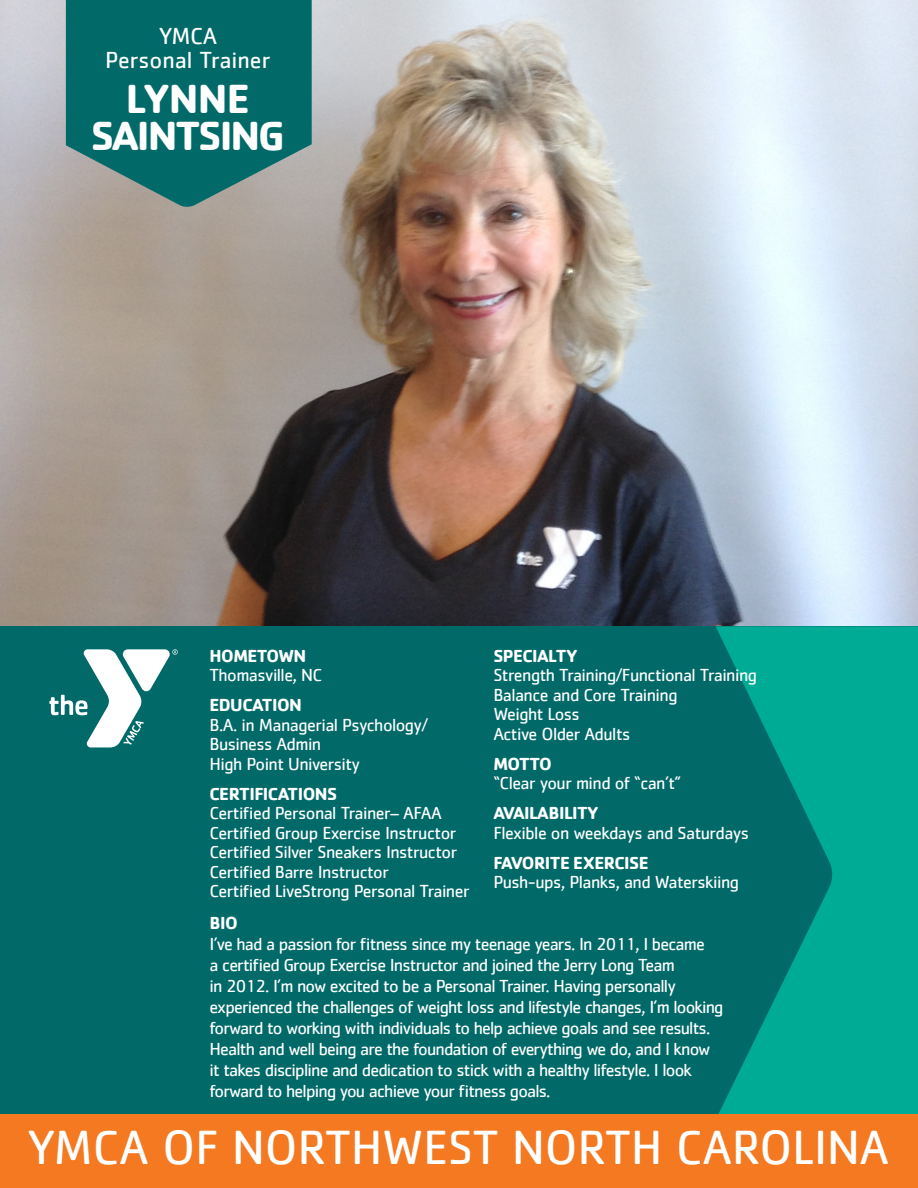
<style>
.page{position:relative;width:918px;height:1188px;background:#fff}
.page>*{position:absolute;margin:0;border:0;box-sizing:border-box;transform-origin:0 0}
.t1{font:49.5px "Cachet";letter-spacing:-.01em;color:#fff}
.t2{font:700 42px/37.5px "Cachet";letter-spacing:-.05em;color:#fff;text-align:center}
.t3{font:24px/24px "Cachet";color:#fff;text-align:center}
.t4{font:18px/19.5px "Cachet";letter-spacing:-.045em;color:#fff}
.t5{font:700 18px "Cachet";letter-spacing:-.03em;color:#fff}
</style>
<div class="page">
<img style="left:0;top:0;width:918px;height:626px">
<div style="left:0;top:626px;width:918px;height:527px;background:#016a69"></div>
<svg style="left:716px;top:626px;width:202px;height:489px;fill:#00ab95"></svg>
<svg style="left:66px;top:0;width:246px;height:207px;fill:#016a69"></svg>
<div style="left:0;top:1115px;width:918px;height:73px;background:#f47921"></div>
<svg style="left:49px;top:649px;width:129px;height:98px"></svg>
<h3 class="t3" style="left:105px;top:23px;width:167px">YMCA<br>Personal Trainer</h3>
<h2 class="t2" style="left:91px;top:78px;width:195px">LYNNE<br>SAINTSING</h2>
<p class="t5" style="left:210px;top:644px;width:98px">HOMETOWN</p>
<p class="t4" style="left:210px;top:665px;width:114px">Thomasville, NC</p>
<p class="t5" style="left:210px;top:693px;width:94px">EDUCATION</p>
<p class="t4" style="left:210px;top:715px;width:220px">B.A. in Managerial Psychology/<br>Business Admin<br>High Point University</p>
<p class="t5" style="left:210px;top:782px;width:129px">CERTIFICATIONS</p>
<p class="t4" style="left:210px;top:803px;width:262px">Certified Personal Trainer– AFAA Certified Group Exercise Instructor Certified Silver Sneakers Instructor Certified Barre Instructor<br>Certified LiveStrong Personal Trainer</p>
<p class="t5" style="left:493px;top:644px;width:86px">SPECIALTY</p>
<p class="t4" style="left:493px;top:665px;width:265px">Strength Training/Functional Training<br>Balance and Core Training<br>Weight Loss<br>Active Older Adults</p>
<p class="t5" style="left:493px;top:752px;width:60px">MOTTO</p>
<p class="t4" style="left:493px;top:773px;width:189px">“Clear your mind of “can’t”</p>
<p class="t5" style="left:493px;top:801px;width:107px">AVAILABILITY</p>
<p class="t4" style="left:493px;top:822px;width:257px">Flexible on weekdays and Saturdays</p>
<p class="t5" style="left:493px;top:851px;width:157px">FAVORITE EXERCISE</p>
<p class="t4" style="left:493px;top:872px;width:247px">Push-ups, Planks, and Waterskiing</p>
<p class="t5" style="left:210px;top:912px;width:30px">BIO</p>
<p class="t4" style="left:210px;top:933px;width:516px;line-height:21px">I’ve had a passion for fitness since my teenage years. In 2011, I became<br>a certified Group Exercise Instructor and joined the Jerry Long Team<br>in 2012. I’m now excited to be a Personal Trainer. Having personally experienced the challenges of weight loss and lifestyle changes, I’m looking forward to working with individuals to help achieve goals and see results.<br>Health and well being are the foundation of everything we do, and I know it takes discipline and dedication to stick with a healthy lifestyle. I look forward to helping you achieve your fitness goals.</p>
<h1 class="t1" style="left:27px;top:1119px;width:864px">YMCA OF NORTHWEST NORTH CAROLINA</h1>
</div>
